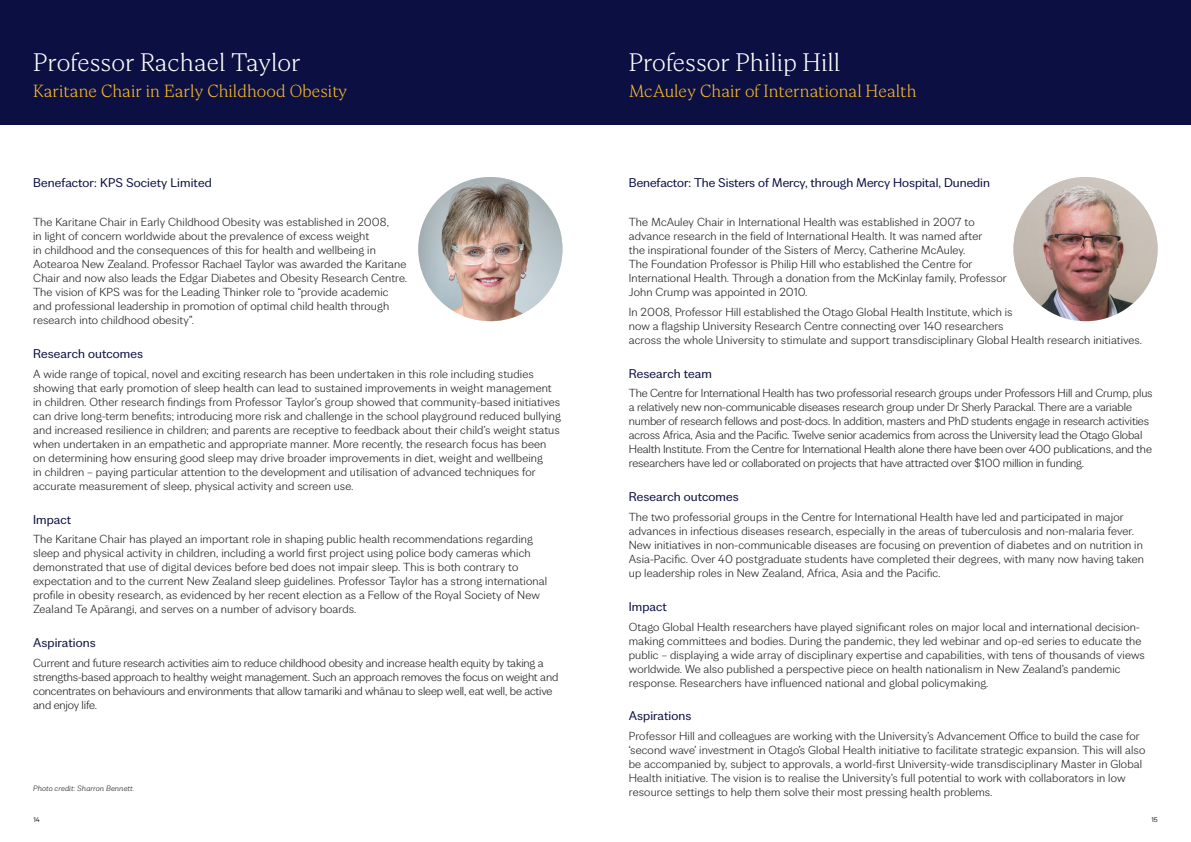
<style>
.page{position:relative;width:1191px;height:842px;background:#fff}
.page>*{position:absolute;margin:0;border:0;box-sizing:border-box;transform-origin:0 0}
.name{font:300 26px "Wickliffe";color:#fff}
.t1{font:300 18px "Wickliffe";color:#fdbb28}
.Body{font:13px "Wickliffe Sans";color:#0b0f41}
.Body-2{font:300 12px/14px "Wickliffe Sans";letter-spacing:.005em;color:#231f20}
.credit{font:italic 300 8px "Wickliffe Sans";letter-spacing:.01em;color:#231f20}
.t2{font:7px "Wickliffe Sans";color:#231f20}
</style>
<div class="page">
<div style="left:595px;top:0;width:596px;height:125px;background:#0b0f41"></div>
<div style="left:0;top:0;width:596px;height:125px;background:#0b0f41"></div>
<img style="left:418px;top:177px;width:144px;height:144px;border-radius:72px">
<img style="left:1013px;top:177px;width:144px;height:144px;border-radius:72px">
<p class="name" style="left:33px;top:48px;width:269px">Professor Rachael Taylor</p>
<p class="t1" style="left:33px;top:81px;width:315px">Karitane Chair in Early Childhood Obesity</p>
<p class="Body" style="left:33px;top:176px;width:180px">Benefactor: KPS Society Limited</p>
<p class="Body-2" style="left:33px;top:215px;width:375px">The Karitane Chair in Early Childhood Obesity was established in 2008,<br>in light of concern worldwide about the prevalence of excess weight<br>in childhood and the consequences of this for health and wellbeing in Aotearoa New Zealand. Professor Rachael Taylor was awarded the Karitane Chair and now also leads the Edgar Diabetes and Obesity Research Centre.<br>The vision of KPS was for the Leading Thinker role to “provide academic and professional leadership in promotion of optimal child health through research into childhood obesity”.</p>
<h2 class="Body" style="left:33px;top:347px;width:112px">Research outcomes</h2>
<p class="Body-2" style="left:33px;top:367px;width:529px">A wide range of topical, novel and exciting research has been undertaken in this role including studies showing that early promotion of sleep health can lead to sustained improvements in weight management in children. Other research findings from Professor Taylor’s group showed that community-based initiatives can drive long-term benefits; introducing more risk and challenge in the school playground reduced bullying and increased resilience in children; and parents are receptive to feedback about their child’s weight status when undertaken in an empathetic and appropriate manner. More recently, the research focus has been on determining how ensuring good sleep may drive broader improvements in diet, weight and wellbeing<br>in children – paying particular attention to the development and utilisation of advanced techniques for accurate measurement of sleep, physical activity and screen use.</p>
<h2 class="Body" style="left:33px;top:512px;width:40px">Impact</h2>
<p class="Body-2" style="left:33px;top:532px;width:515px">The Karitane Chair has played an important role in shaping public health recommendations regarding sleep and physical activity in children, including a world first project using police body cameras which demonstrated that use of digital devices before bed does not impair sleep. This is both contrary to expectation and to the current New Zealand sleep guidelines. Professor Taylor has a strong international profile in obesity research, as evidenced by her recent election as a Fellow of the Royal Society of New Zealand Te Apārangi, and serves on a number of advisory boards.</p>
<h2 class="Body" style="left:33px;top:636px;width:64px">Aspirations</h2>
<p class="Body-2" style="left:33px;top:656px;width:526px">Current and future research activities aim to reduce childhood obesity and increase health equity by taking a strengths-based approach to healthy weight management. Such an approach removes the focus on weight and concentrates on behaviours and environments that allow tamariki and whānau to sleep well, eat well, be active and enjoy life.</p>
<p class="credit" style="left:33px;top:784px;width:103px">Photo credit: Sharron Bennett.</p>
<p class="name" style="left:628px;top:48px;width:213px">Professor Philip Hill</p>
<p class="t1" style="left:628px;top:81px;width:289px">McAuley Chair of International Health</p>
<p class="Body" style="left:629px;top:176px;width:362px">Benefactor: The Sisters of Mercy, through Mercy Hospital, Dunedin</p>
<p class="Body-2" style="left:629px;top:215px;width:379px">The McAuley Chair in International Health was established in 2007 to advance research in the field of International Health. It was named after<br>the inspirational founder of the Sisters of Mercy, Catherine McAuley.<br>The Foundation Professor is Philip Hill who established the Centre for International Health. Through a donation from the McKinlay family, Professor John Crump was appointed in 2010.</p>
<p class="Body-2" style="left:629px;top:305px;width:515px">In 2008, Professor Hill established the Otago Global Health Institute, which is<br>now a flagship University Research Centre connecting over 140 researchers<br>across the whole University to stimulate and support transdisciplinary Global Health research initiatives.</p>
<h2 class="Body" style="left:629px;top:366px;width:85px">Research team</h2>
<p class="Body-2" style="left:629px;top:387px;width:525px">The Centre for International Health has two professorial research groups under Professors Hill and Crump, plus a relatively new non-communicable diseases research group under Dr Sherly Parackal. There are a variable number of research fellows and post-docs. In addition, masters and PhD students engage in research activities across Africa, Asia and the Pacific. Twelve senior academics from across the University lead the Otago Global Health Institute. From the Centre for International Health alone there have been over 400 publications, and the researchers have led or collaborated on projects that have attracted over $100 million in funding.</p>
<h2 class="Body" style="left:629px;top:490px;width:112px">Research outcomes</h2>
<p class="Body-2" style="left:629px;top:510px;width:517px">The two professorial groups in the Centre for International Health have led and participated in major advances in infectious diseases research, especially in the areas of tuberculosis and non-malaria fever.<br>New initiatives in non-communicable diseases are focusing on prevention of diabetes and on nutrition in Asia-Pacific. Over 40 postgraduate students have completed their degrees, with many now having taken up leadership roles in New Zealand, Africa, Asia and the Pacific.</p>
<h2 class="Body" style="left:629px;top:599px;width:40px">Impact</h2>
<p class="Body-2" style="left:629px;top:620px;width:517px">Otago Global Health researchers have played significant roles on major local and international decision&shy;making committees and bodies. During the pandemic, they led webinar and op-ed series to educate the public – displaying a wide array of disciplinary expertise and capabilities, with tens of thousands of views worldwide. We also published a perspective piece on health nationalism in New Zealand’s pandemic response. Researchers have influenced national and global policymaking.</p>
<h2 class="Body" style="left:629px;top:709px;width:64px">Aspirations</h2>
<p class="Body-2" style="left:629px;top:729px;width:518px">Professor Hill and colleagues are working with the University’s Advancement Office to build the case for ‘second wave’ investment in Otago’s Global Health initiative to facilitate strategic expansion. This will also be accompanied by, subject to approvals, a world-first University-wide transdisciplinary Master in Global Health initiative. The vision is to realise the University’s full potential to work with collaborators in low resource settings to help them solve their most pressing health problems.</p>
<p class="t2" style="left:33px;top:816px;width:8px">14</p>
<p class="t2" style="left:1151px;top:816px;width:8px">15</p>
</div>
